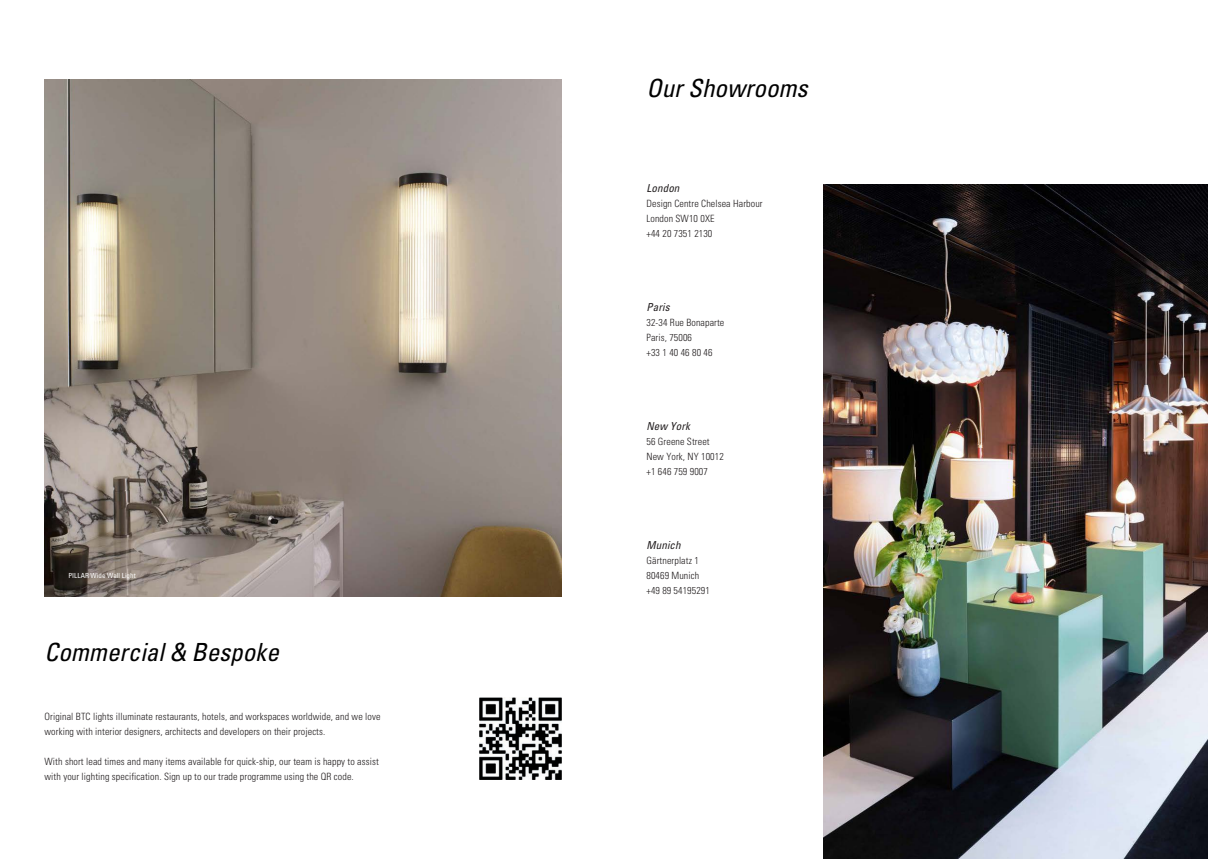
<style>
.page{position:relative;width:1208px;height:859px;background:#fff}
.page>*{position:absolute;margin:0;border:0;box-sizing:border-box;transform-origin:0 0}
.t1{font:italic condensed 25px "Univers";color:#000}
.t2{font:italic condensed 11px "Univers";letter-spacing:.01em;color:#231f20}
.t3{font:300 condensed 10px/15px "Univers";letter-spacing:.01em;color:#231f20}
.t4{font:condensed 7px "Univers";letter-spacing:.01em;color:#fff}
</style>
<div class="page">
<img style="left:45px;top:79px;width:516px;height:517px">
<img style="left:823px;top:184px;width:385px;height:675px">
<img style="left:479px;top:697px;width:82px;height:83px">
<p class="t4" style="left:68px;top:571px;width:69px">PILLAR Wide Wall Light</p>
<h1 class="t1" style="left:45px;top:636px;width:236px">Commercial &amp; Bespoke</h1>
<p class="t3" style="left:45px;top:709px;width:337px">Original BTC lights illuminate restaurants, hotels, and workspaces worldwide, and we love working with interior designers, architects and developers on their projects.</p>
<p class="t3" style="left:45px;top:754px;width:336px">With short lead times and many items available for quick-ship, our team is happy to assist with your lighting specification. Sign up to our trade programme using the QR code.</p>
<h1 class="t1" style="left:646px;top:73px;width:163px">Our Showrooms</h1>
<p class="t2" style="left:646px;top:181px;width:34px">London</p>
<p class="t3" style="left:646px;top:196px;width:118px">Design Centre Chelsea Harbour<br>London SW10 0XE<br>+44 20 7351 2130</p>
<p class="t2" style="left:646px;top:300px;width:25px">Paris</p>
<p class="t3" style="left:646px;top:315px;width:79px">32-34 Rue Bonaparte<br>Paris, 75006<br>+33 1 40 46 80 46</p>
<p class="t2" style="left:646px;top:419px;width:45px">New York</p>
<p class="t3" style="left:646px;top:434px;width:79px">56 Greene Street<br>New York, NY 10012 +1 646 759 9007</p>
<p class="t2" style="left:646px;top:538px;width:36px">Munich</p>
<p class="t3" style="left:646px;top:553px;width:65px">Gärtnerplatz 1<br>80469 Munich +49 89 54195291</p>
</div>
